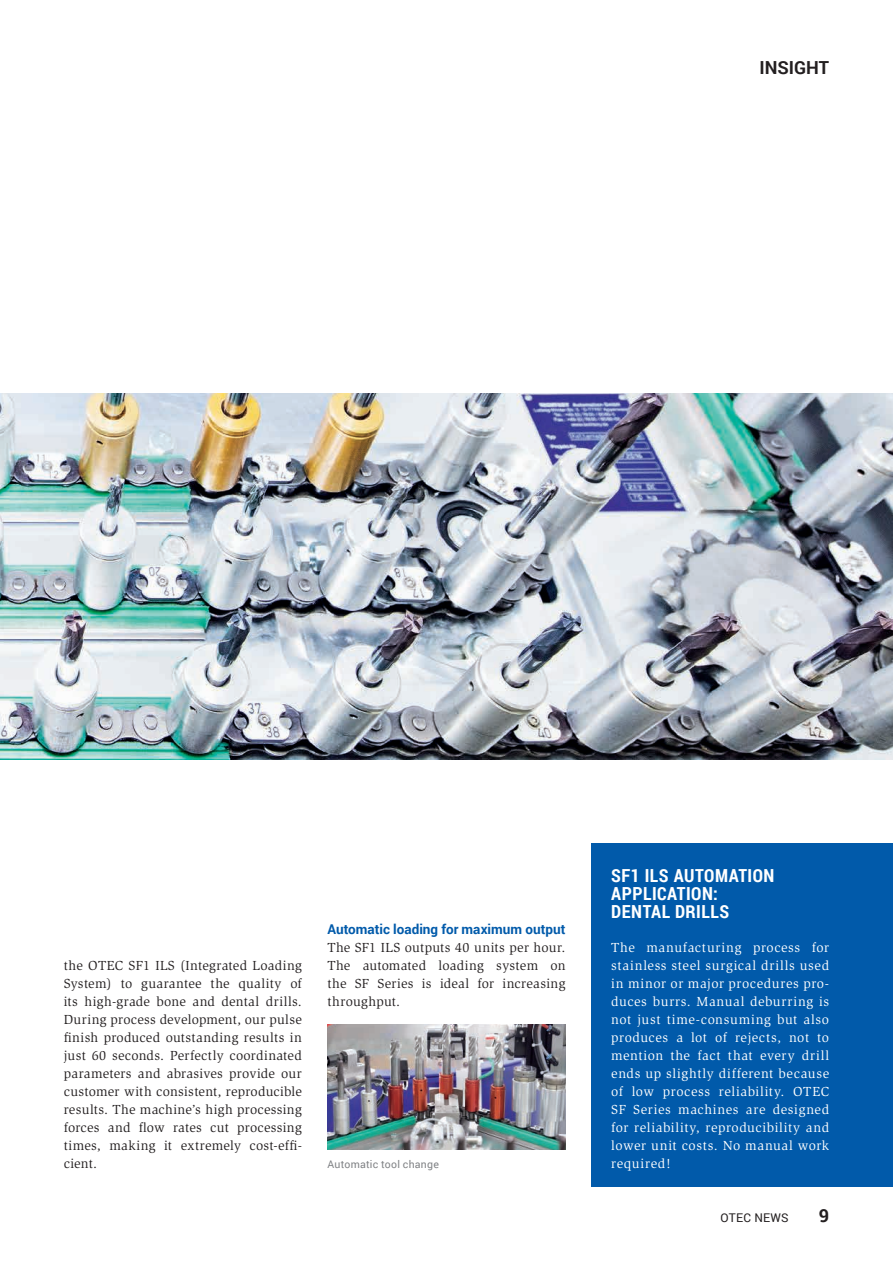
<style>
.page{position:relative;width:893px;height:1263px;background:#fff}
.page>*{position:absolute;margin:0;border:0;box-sizing:border-box;transform-origin:0 0}
.t1{font:700 18px/18px "Roboto Condensed";letter-spacing:.025em;color:#fff}
.t2{font:700 18px "Roboto";color:#231f20}
.t3{font:13.5px/18px "Slimbach";letter-spacing:.02em;color:#231f20;text-align:justify}
.t4{font:13.5px/18px "Slimbach";letter-spacing:.04em;color:#fff;text-align:justify}
.t5{font:700 13.5px "Roboto";color:#015aaa}
.t6{font:12px "Roboto";letter-spacing:.02em;color:#231f20}
.t7{font:10.5px "Roboto";letter-spacing:.025em;color:#808285}
</style>
<div class="page">
<img style="left:0;top:393px;width:893px;height:366px">
<div style="left:591px;top:843px;width:302px;height:343px;background:#015aaa"></div>
<img style="left:327px;top:1025px;width:239px;height:124px">
<h1 class="t2" style="left:759px;top:55px;width:71px">INSIGHT</h1>
<p class="t3" style="left:64px;top:957px;width:240px">the OTEC SF1 ILS (Integrated Loading System) to guarantee the quality of its high-grade bone and dental drills.<br>During process development, our pulse finish produced outstanding results in just 60 seconds. Perfectly coordinated parameters and abrasives provide our customer with consistent, reproducible results. The machine’s high processing forces and flow rates cut processing times, making it extremely cost-effi&shy;cient.</p>
<p class="t5" style="left:327px;top:920px;width:240px">Automatic loading for maximum output</p>
<p class="t3" style="left:327px;top:939px;width:240px">The SF1 ILS outputs 40 units per hour.<br>The automated loading system on the SF Series is ideal for increasing throughput.</p>
<p class="t7" style="left:327px;top:1157px;width:113px">Automatic tool change</p>
<h1 class="t1" style="left:611px;top:866px;width:165px">SF1 ILS AUTOMATION<br>APPLICATION:<br>DENTAL DRILLS</h1>
<p class="t4" style="left:611px;top:939px;width:219px">The manufacturing process for stainless steel surgical drills used in minor or major procedures pro&shy;duces burrs. Manual deburring is not just time-consuming but also produces a lot of rejects, not to mention the fact that every drill ends up slightly different because of low process reliability. OTEC SF Series machines are designed for reliability, reproducibility and lower unit costs. No manual work required!</p>
<p class="t6" style="left:721px;top:1210px;width:70px">OTEC NEWS</p>
<h1 class="t2" style="left:819px;top:1203px;width:12px">9</h1>
</div>
